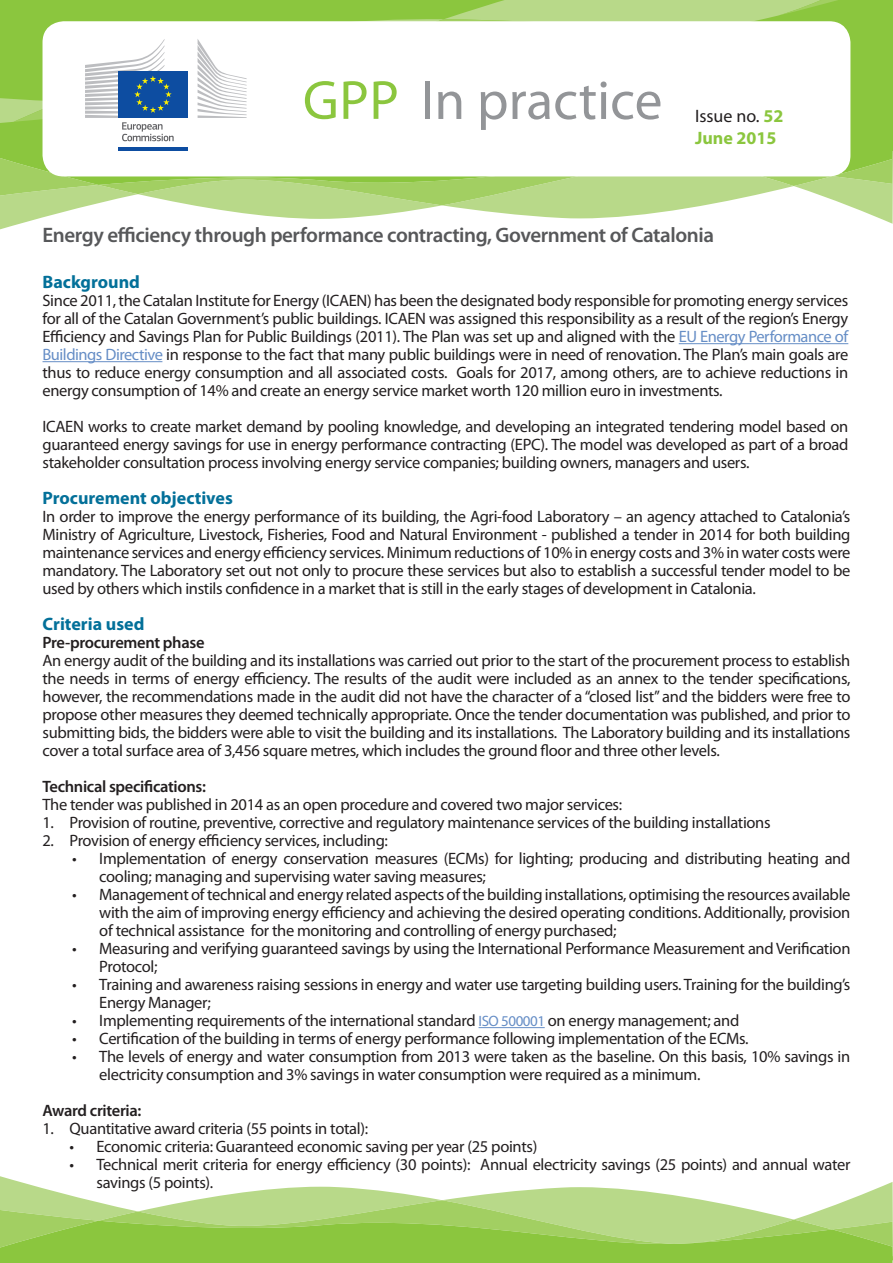
<style>
.page{position:relative;width:893px;height:1263px;background:#fff}
.page>*{position:absolute;margin:0;border:0;box-sizing:border-box;transform-origin:0 0}
.t1{font:55.5px "Myriad Pro";color:#939598}
.t2{font:600 21px "Myriad Pro";letter-spacing:-.02em;color:#57585a}
.t3{font:700 18px "Myriad Pro";color:#037099}
.t4{font:18px "Myriad Pro";color:#231f20}
.t5{font:700 18px "Myriad Pro";color:#8bc63e}
.t6{font:16.5px/18px "Myriad Pro";letter-spacing:-.02em;color:#231f20;text-align:justify}
.t7{font:600 16.5px "Myriad Pro";letter-spacing:-.02em;color:#231f20}
.s1{color:#8bc63e}
.s2{font-weight:700;color:#8bc63e}
.s3{color:#668ec6}
.s4{font-size:15px;color:#668ec6}
</style>
<div class="page">
<svg style="left:0;top:205px;width:91px;height:24px"></svg>
<svg style="left:192px;top:205px;width:701px;height:19px"></svg>
<svg style="left:14px;top:0;width:879px;height:39px;background:#9acc57"></svg>
<div style="left:43px;top:21px;width:807px;height:155px;background:#fff;border-radius:21px"></div>
<svg style="left:0;top:39px;width:893px;height:166px"></svg>
<svg style="left:0;top:1176px;width:88px;height:24px"></svg>
<svg style="left:195px;top:1182px;width:698px;height:18px"></svg>
<svg style="left:0;top:1200px;width:893px;height:63px;background:#a1cf62"></svg>
<hr style="left:679px;top:343px;width:169px;height:1px;background:#668ec6">
<hr style="left:43px;top:361px;width:119px;height:1px;background:#668ec6">
<hr style="left:479px;top:1027px;width:66px;height:1px;background:#668ec6">
<p class="t1" style="left:303px;top:66px;width:361px"><span class="s1">GPP</span> In practice</p>
<p class="t4" style="left:695px;top:105px;width:90px">Issue no. <span class="s2">52</span></p>
<p class="t5" style="left:695px;top:126px;width:83px">June 2015</p>
<p class="t2" style="left:43px;top:222px;width:673px">Energy efficiency through performance contracting, Government of Catalonia</p>
<p class="t3" style="left:43px;top:270px;width:99px">Background</p>
<p class="t6" style="left:43px;top:291px;width:807px">Since 2011, the Catalan Institute for Energy (ICAEN) has been the designated body responsible for promoting energy services for all of the Catalan Government’s public buildings. ICAEN was assigned this responsibility as a result of the region’s Energy Efficiency and Savings Plan for Public Buildings (2011). The Plan was set up and aligned with the <span class="s3">EU Energy Performance of Buildings Directive</span> in response to the fact that many public buildings were in need of renovation. The Plan’s main goals are thus to reduce energy consumption and all associated costs. Goals for 2017, among others, are to achieve reductions in energy consumption of 14% and create an energy service market worth 120 million euro in investments.</p>
<p class="t6" style="left:43px;top:417px;width:807px">ICAEN works to create market demand by pooling knowledge, and developing an integrated tendering model based on guaranteed energy savings for use in energy performance contracting (EPC). The model was developed as part of a broad stakeholder consultation process involving energy service companies; building owners, managers and users.</p>
<p class="t3" style="left:43px;top:486px;width:192px">Procurement objectives</p>
<p class="t6" style="left:43px;top:507px;width:809px">In order to improve the energy performance of its building, the Agri-food Laboratory – an agency attached to Catalonia’s Ministry of Agriculture, Livestock, Fisheries, Food and Natural Environment - published a tender in 2014 for both building maintenance services and energy efficiency services. Minimum reductions of 10% in energy costs and 3% in water costs were mandatory. The Laboratory set out not only to procure these services but also to establish a successful tender model to be used by others which instils confidence in a market that is still in the early stages of development in Catalonia.</p>
<p class="t3" style="left:43px;top:612px;width:103px">Criteria used</p>
<p class="t7" style="left:43px;top:632px;width:163px">Pre-procurement phase</p>
<p class="t6" style="left:43px;top:651px;width:809px">An energy audit of the building and its installations was carried out prior to the start of the procurement process to establish the needs in terms of energy efficiency. The results of the audit were included as an annex to the tender specifications, however, the recommendations made in the audit did not have the character of a “closed list” and the bidders were free to propose other measures they deemed technically appropriate. Once the tender documentation was published, and prior to submitting bids, the bidders were able to visit the building and its installations. The Laboratory building and its installations cover a total surface area of 3,456 square metres, which includes the ground floor and three other levels.</p>
<p class="t7" style="left:43px;top:776px;width:165px">Technical specifications:</p>
<p class="t6" style="left:43px;top:795px;width:581px">The tender was published in 2014 as an open procedure and covered two major services:</p>
<p class="t6" style="left:43px;top:813px;width:730px">1. Provision of routine, preventive, corrective and regulatory maintenance services of the building installations</p>
<p class="t6" style="left:43px;top:831px;width:347px">2. Provision of energy efficiency services, including:</p>
<p class="t6" style="left:99px;top:849px;width:753px;text-indent:-27px">• Implementation of energy conservation measures (ECMs) for lighting; producing and distributing heating and cooling; managing and supervising water saving measures;</p>
<p class="t6" style="left:99px;top:885px;width:753px;text-indent:-27px">• Management of technical and energy related aspects of the building installations, optimising the resources available with the aim of improving energy efficiency and achieving the desired operating conditions. Additionally, provision of technical assistance for the monitoring and controlling of energy purchased;</p>
<p class="t6" style="left:99px;top:939px;width:753px;text-indent:-27px">• Measuring and verifying guaranteed savings by using the International Performance Measurement and Verification<br>Protocol;</p>
<p class="t6" style="left:99px;top:975px;width:753px;text-indent:-27px">• Training and awareness raising sessions in energy and water use targeting building users. Training for the building’s<br>Energy Manager;</p>
<p class="t6" style="left:72px;top:1011px;width:669px">• Implementing requirements of the international standard <span class="s4">ISO 500001</span> on energy management; and</p>
<p class="t6" style="left:72px;top:1029px;width:678px">• Certification of the building in terms of energy performance following implementation of the ECMs.</p>
<p class="t6" style="left:99px;top:1047px;width:752px;text-indent:-27px">• The levels of energy and water consumption from 2013 were taken as the baseline. On this basis, 10% savings in electricity consumption and 3% savings in water consumption were required as a minimum.</p>
<p class="t7" style="left:43px;top:1100px;width:100px">Award criteria:</p>
<p class="t6" style="left:43px;top:1119px;width:327px">1. Quantitative award criteria (55 points in total):</p>
<p class="t6" style="left:70px;top:1137px;width:469px">• Economic criteria: Guaranteed economic saving per year (25 points)</p>
<p class="t6" style="left:97px;top:1155px;width:755px;text-indent:-27px">• Technical merit criteria for energy efficiency (30 points): Annual electricity savings (25 points) and annual water savings (5 points).</p>
</div>
